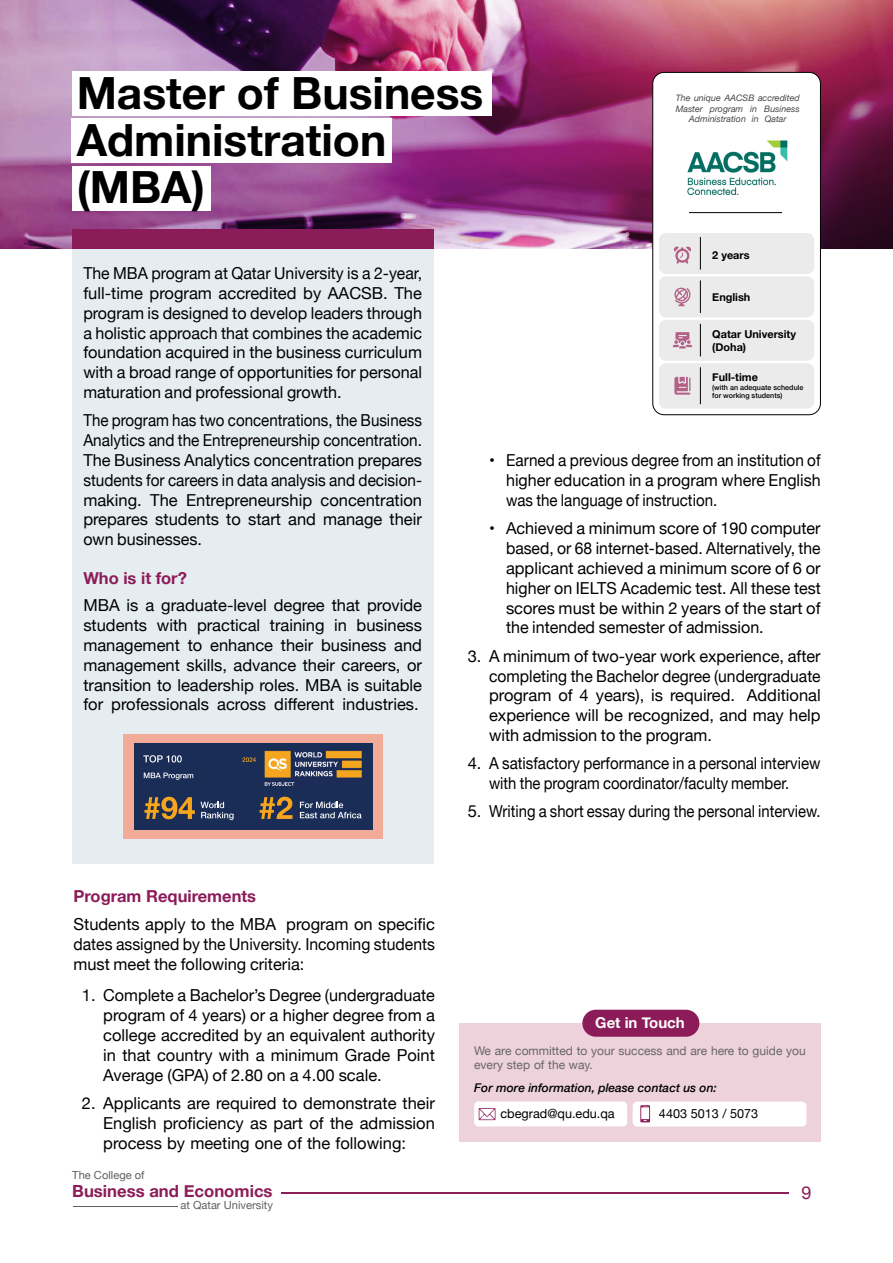
<style>
.page{position:relative;width:893px;height:1263px;background:#fff}
.page>*{position:absolute;margin:0;border:0;box-sizing:border-box;transform-origin:0 0}
.t1{font:700 44.4px/47px "Helvetica Neue";color:#000}
.t2{font:18px "Helvetica Neue";color:#8c1d57}
.t3{font:700 16.65px "Helvetica Neue";color:#8c1d57}
.t4{font:16.5px/19.8px "Helvetica Neue";color:#000}
.t5{font:16.5px/19.8px "Helvetica Neue";color:#000;text-align:justify;scale:.96 1}
.t6{font:16.5px/19.8px "Helvetica Neue";color:#000;text-align:justify;scale:.95 1}
.t7{font:16.5px/19.8px "Helvetica Neue";color:#000;text-align:justify;scale:.92 1}
.t8{font:16.5px/28.3px "Helvetica Neue";color:#000;scale:.9 1}
.t9{font:16.5px "Helvetica Neue";color:#000;scale:.93 1}
.t10{font:700 16.5px "Helvetica Neue";color:#8c1c59}
.t11{font:700 15px "Helvetica Neue";color:#fff}
.t12{font:12.6px "Helvetica Neue";color:#000}
.t13{font:12px/14.4px "Helvetica Neue";color:#666767}
.t14{font:italic 500 12px "Helvetica Neue";color:#000}
.t15{font:11.1px "Helvetica Neue";color:#606061}
.t16{font:700 10.95px/13px "Helvetica Neue";color:#000}
.t17{font:italic 8.85px/10.6px "Helvetica Neue";color:#454545;text-align:right}
.t18{font:500 7.2px/8.6px "Helvetica Neue";color:#000}
</style>
<div class="page">
<hr style="left:281px;top:1192px;width:508px;height:1px;background:#8c1d57">
<hr style="left:73px;top:1206px;width:105px;height:1px;background:#606061">
<div style="left:459px;top:1023px;width:362px;height:119px;background:#edd1db"></div>
<img style="left:0;top:0;width:893px;height:249px">
<div style="left:474px;top:1101px;width:153px;height:25px;background:#fff;border-radius:4px"></div>
<div style="left:582px;top:1010px;width:117px;height:27px;background:#8c1c59;border-radius:14px"></div>
<div style="left:633px;top:1101px;width:173px;height:25px;background:#fff;border-radius:5px"></div>
<svg style="left:479px;top:1108px;width:16px;height:12px"></svg>
<svg style="left:640px;top:1105px;width:10px;height:17px"></svg>
<div style="left:72px;top:71px;width:419px;height:44px;background:#fff"></div>
<div style="left:72px;top:118px;width:320px;height:44px;background:#fff"></div>
<div style="left:72px;top:166px;width:139px;height:45px;background:#fff"></div>
<div style="left:653px;top:72px;width:167px;height:343px;background:#fff;border-radius:11px"></div>
<div style="left:652px;top:72px;width:169px;height:343px;border:1px solid #000;border-radius:11px"></div>
<img style="left:688px;top:140px;width:100px;height:54px">
<hr style="left:689px;top:212px;width:93px;height:1px;background:#000">
<div style="left:659px;top:320px;width:155px;height:41px;background:#ebebeb;border-radius:7px"></div>
<div style="left:659px;top:276px;width:155px;height:41px;background:#ebebeb;border-radius:7px"></div>
<div style="left:659px;top:233px;width:155px;height:41px;background:#ebebeb;border-radius:7px"></div>
<div style="left:659px;top:363px;width:155px;height:46px;background:#ebebeb;border-radius:7px"></div>
<svg style="left:674px;top:246px;width:17px;height:18px"></svg>
<hr style="left:700px;top:324px;width:1px;height:32px;background:#000">
<hr style="left:700px;top:280px;width:1px;height:33px;background:#000">
<hr style="left:700px;top:237px;width:1px;height:33px;background:#000">
<hr style="left:700px;top:367px;width:1px;height:37px;background:#000">
<svg style="left:674px;top:287px;width:17px;height:19px"></svg>
<svg style="left:673px;top:332px;width:19px;height:16px"></svg>
<svg style="left:674px;top:377px;width:16px;height:18px"></svg>
<div style="left:72px;top:230px;width:362px;height:634px;background:#e6edf0"></div>
<div style="left:72px;top:230px;width:362px;height:19px;background:#8c1c59"></div>
<div style="left:123px;top:734px;width:260px;height:105px;background:#f2aa99"></div>
<div style="left:134px;top:743px;width:238px;height:87px;background:#1a2d57"></div>
<svg style="left:242px;top:757px;width:14px;height:5px"></svg>
<svg style="left:144px;top:773px;width:49px;height:7px"></svg>
<svg style="left:143px;top:755px;width:39px;height:7px"></svg>
<svg style="left:260px;top:797px;width:32px;height:22px"></svg>
<svg style="left:144px;top:797px;width:90px;height:23px"></svg>
<svg style="left:300px;top:802px;width:62px;height:16px"></svg>
<img style="left:264px;top:750px;width:98px;height:36px">
<h1 class="t1" style="left:77px;top:71px;width:408px">Master of Business<br>Administration (MBA(</h1>
<p class="t17" style="left:676px;top:93px;width:126px">The unique AACSB accredited<br>Business</p>
<p class="t17" style="left:676px;top:104px;width:29px">Master</p>
<p class="t17" style="left:750px;top:104px;width:8px">in</p>
<p class="t17" style="left:710px;top:104px;width:35px">program</p>
<p class="t17" style="left:765px;top:114px;width:23px">Qatar</p>
<p class="t17" style="left:689px;top:114px;width:58px">Administration</p>
<p class="t17" style="left:752px;top:114px;width:8px">in</p>
<p class="t5" style="left:83px;top:264px;width:354px">The MBA program at Qatar University is a 2-year, full-time program accredited by AACSB. The program is designed to develop leaders through a holistic approach that combines the academic foundation acquired in the business curriculum with a broad range of opportunities for personal maturation and professional growth.</p>
<p class="t7" style="left:83px;top:411px;width:370px">The program has two concentrations, the Business Analytics and the Entrepreneurship concentration.<br>The Business Analytics concentration prepares</p>
<p class="t4" style="left:321px;top:491px;width:103px">concentration</p>
<p class="t9" style="left:83px;top:468px;width:366px">students for careers in data analysis and decision-</p>
<p class="t4" style="left:83px;top:510px;width:340px">prepares students to start and manage their own businesses.</p>
<p class="t4" style="left:83px;top:491px;width:60px">making.</p>
<p class="t4" style="left:150px;top:491px;width:29px">The</p>
<p class="t4" style="left:186px;top:491px;width:127px">Entrepreneurship</p>
<p class="t10" style="left:83px;top:565px;width:105px">Who is it for?</p>
<p class="t4" style="left:83px;top:597px;width:340px;text-align:right">MBA is a graduate-level degree that provide business</p>
<p class="t4" style="left:83px;top:616px;width:65px">students</p>
<p class="t4" style="left:157px;top:616px;width:32px">with</p>
<p class="t4" style="left:197px;top:616px;width:65px">practical</p>
<p class="t4" style="left:270px;top:616px;width:56px">training</p>
<p class="t4" style="left:334px;top:616px;width:14px">in</p>
<p class="t4" style="left:210px;top:636px;width:64px">enhance</p>
<p class="t4" style="left:281px;top:636px;width:34px">their</p>
<p class="t4" style="left:321px;top:636px;width:67px">business</p>
<p class="t4" style="left:394px;top:636px;width:29px">and</p>
<p class="t4" style="left:83px;top:636px;width:98px">management</p>
<p class="t4" style="left:83px;top:656px;width:340px">management skills, advance their careers, or</p>
<p class="t4" style="left:83px;top:676px;width:340px">transition to leadership roles. MBA is suitable</p>
<p class="t4" style="left:343px;top:696px;width:78px">industries.</p>
<p class="t4" style="left:188px;top:636px;width:16px">to</p>
<p class="t4" style="left:83px;top:696px;width:21px">for</p>
<p class="t4" style="left:111px;top:696px;width:99px">professionals</p>
<p class="t4" style="left:274px;top:696px;width:62px">different</p>
<p class="t4" style="left:217px;top:696px;width:50px">across</p>
<p class="t10" style="left:73px;top:883px;width:184px">Program Requirements</p>
<p class="t4" style="left:73px;top:915px;width:363px">Students apply to the MBA<br>dates assigned by the University. Incoming students must meet the following criteria:</p>
<p class="t4" style="left:103px;top:987px;width:333px">Complete a Bachelor s’ Degree (undergraduate</p>
<p class="t4" style="left:286px;top:915px;width:150px">program on specific</p>
<p class="t4" style="left:82px;top:987px;width:15px">1.</p>
<p class="t4" style="left:82px;top:1094px;width:15px">2.</p>
<p class="t4" style="left:103px;top:1006px;width:333px;text-align:justify">program of 4 years) or a higher degree from a college accredited by an equivalent authority in that country with a minimum Grade Point Average (GPA) of 2.80 on a 4.00 scale.</p>
<p class="t4" style="left:103px;top:1094px;width:333px">Applicants are required to demonstrate their</p>
<p class="t4" style="left:103px;top:1114px;width:333px">English proficiency as part of the admission process by meeting one of the following:</p>
<p class="t15" style="left:72px;top:1167px;width:74px">The College of</p>
<p class="t3" style="left:72px;top:1178px;width:202px">Business and Economics</p>
<p class="t15" style="left:180px;top:1197px;width:94px">at Qatar University</p>
<p class="t16" style="left:712px;top:249px;width:39px">2 years</p>
<p class="t16" style="left:712px;top:291px;width:40px">English</p>
<p class="t16" style="left:712px;top:327px;width:85px">Qatar University (Doha(</p>
<p class="t16" style="left:712px;top:371px;width:47px">Full-time</p>
<p class="t18" style="left:712px;top:382px;width:93px">(with an adequate schedule for working students(</p>
<p class="t4" style="left:468px;top:647px;width:15px">3.</p>
<p class="t4" style="left:468px;top:754px;width:15px">4.</p>
<p class="t4" style="left:468px;top:802px;width:15px">5.</p>
<p class="t4" style="left:489px;top:452px;width:7px">•</p>
<p class="t4" style="left:489px;top:520px;width:7px">•</p>
<p class="t9" style="left:506px;top:449px;width:340px">Earned a previous degree from an institution of</p>
<p class="t4" style="left:506px;top:471px;width:316px">higher education in a program where English was the language of instruction.</p>
<p class="t4" style="left:506px;top:520px;width:316px">Achieved a minimum score of 190 computer</p>
<p class="t6" style="left:506px;top:539px;width:333px">based, or 68 internet-based. Alternatively, the applicant achieved a minimum score of 6 or higher on IELTS Academic test. All these test scores must be within 2 years of the start of the intended semester of admission.</p>
<p class="t4" style="left:489px;top:647px;width:333px">A minimum of two-year work experience, after</p>
<p class="t6" style="left:489px;top:667px;width:351px;text-align:right">completing the Bachelor degree (undergraduate<br>Additional</p>
<p class="t4" style="left:489px;top:686px;width:333px">program of 4 years ,) is required.<br>experience will be recognized, and may help with admission to the program.</p>
<p class="t7" style="left:489px;top:754px;width:362px">A satisfactory performance in a personal interview</p>
<p class="t8" style="left:489px;top:770px;width:370px">with the program coordinator/faculty member.<br>Writing a short essay during the personal interview.</p>
<p class="t11" style="left:595px;top:1011px;width:91px">Get in Touch</p>
<p class="t13" style="left:474px;top:1044px;width:333px">We are committed to your success and are here to guide you every step of the way.</p>
<p class="t14" style="left:474px;top:1077px;width:244px">For more information, please contact us on:</p>
<p class="t12" style="left:659px;top:1104px;width:101px">4403 5013 / 5073</p>
<p class="t12" style="left:500px;top:1104px;width:116px">cbegrad@qu.edu.qa</p>
<p class="t2" style="left:801px;top:1180px;width:12px">9</p>
</div>
